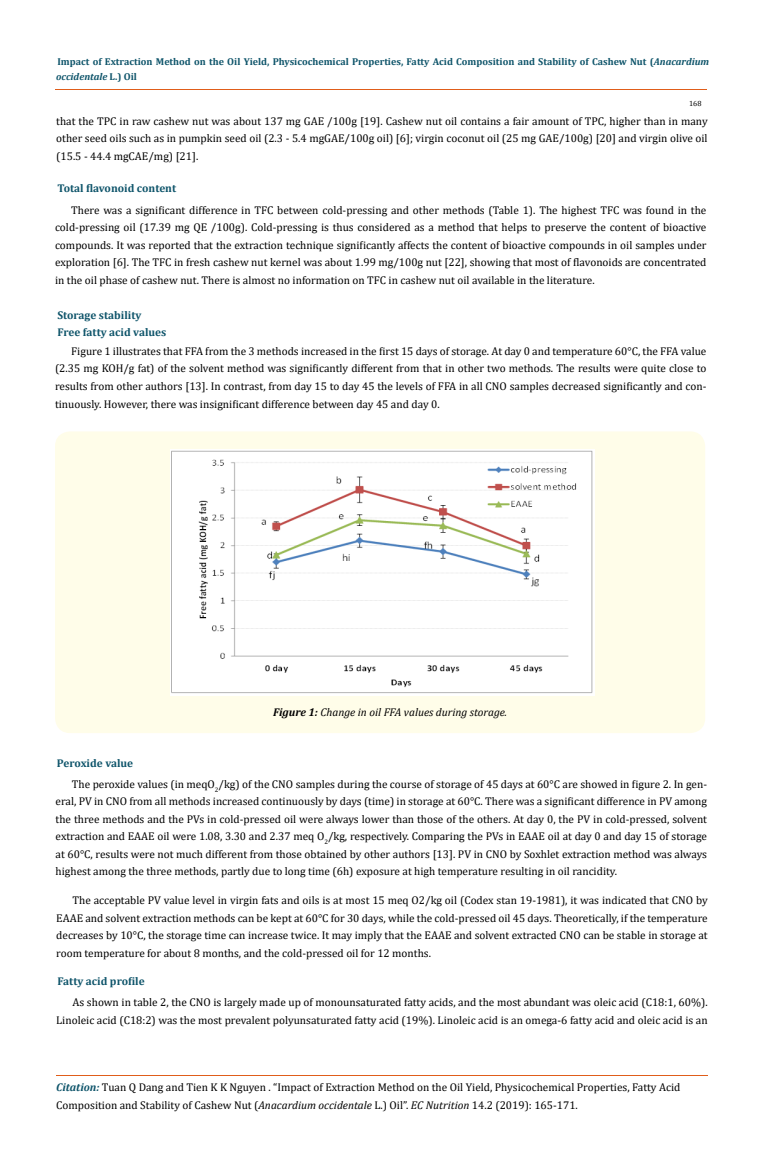
<style>
.page{position:relative;width:764px;height:1172px;background:#fff}
.page>*{position:absolute;margin:0;border:0;box-sizing:border-box;transform-origin:0 0}
.t1{font:11.25px/17.5px "Cambria";color:#000;text-align:justify}
.t2{font:700 11.25px/16.6px "Cambria";color:#0e546a}
.t3{font:italic 11.25px "Cambria";color:#000}
.t4{font:700 10px/15px "Cambria";color:#0e546a}
.t5{font:7.5px "Cambria";color:#000}
.s1{font-style:italic}
.s2{font-weight:700}
.s3{font-weight:700;font-style:italic;color:#0e546a}
</style>
<div class="page">
<hr style="left:55px;top:89px;width:652px;height:1px;background:#e05d1a">
<hr style="left:56px;top:1074px;width:651px;height:1px;background:#e05d1a">
<div style="left:55px;top:431px;width:650px;height:302px;background:#fffde9;border-radius:15px"></div>
<img style="left:170px;top:449px;width:424px;height:246px">
<p class="t4" style="left:56px;top:54px;width:654px">Impact of Extraction Method on the Oil Yield, Physicochemical Properties, Fatty Acid Composition and Stability of Cashew Nut (<span class="s1">Anacardium occidentale</span> L.) Oil</p>
<p class="t5" style="left:689px;top:99px;width:14px">168</p>
<p class="t1" style="left:56px;top:112px;width:653px">that the TPC in raw cashew nut was about 137 mg GAE /100g [19]. Cashew nut oil contains a fair amount of TPC, higher than in many other seed oils such as in pumpkin seed oil (2.3 - 5.4 mgGAE/100g oil) [6]; virgin coconut oil (25 mg GAE/100g) [20] and virgin olive oil (15.5 - 44.4 mgCAE/mg) [21].</p>
<p class="t2" style="left:57px;top:179px;width:120px">Total flavonoid content</p>
<p class="t1" style="left:55px;top:201px;width:653px;text-indent:16px">There was a significant difference in TFC between cold-pressing and other methods (Table 1). The highest TFC was found in the cold-pressing oil (17.39 mg QE /100g). Cold-pressing is thus considered as a method that helps to preserve the content of bioactive compounds. It was reported that the extraction technique significantly affects the content of bioactive compounds in oil samples under exploration [6]. The TFC in fresh cashew nut kernel was about 1.99 mg/100g nut [22], showing that most of flavonoids are concentrated in the oil phase of cashew nut. There is almost no information on TFC in cashew nut oil available in the literature.</p>
<p class="t2" style="left:57px;top:307px;width:110px">Storage stability<br>Free fatty acid values</p>
<p class="t1" style="left:55px;top:342px;width:653px;text-indent:16px">Figure 1 illustrates that FFA from the 3 methods increased in the first 15 days of storage. At day 0 and temperature 60°C, the FFA value (2.35 mg KOH/g fat) of the solvent method was significantly different from that in other two methods. The results were quite close to results from other authors [13]. In contrast, from day 15 to day 45 the levels of FFA in all CNO samples decreased significantly and con&shy;tinuously. However, there was insignificant difference between day 45 and day 0.</p>
<p class="t2" style="left:57px;top:754px;width:78px">Peroxide value</p>
<p class="t3" style="left:273px;top:704px;width:236px"><span class="s2">Figure 1:</span> Change in oil FFA values during storage.</p>
<p class="t1" style="left:56px;top:775px;width:653px;text-indent:16px">The peroxide values (in meqO<sub>2</sub>/kg) of the CNO samples during the course of storage of 45 days at 60°C are showed in figure 2. In gen&shy;eral, PV in CNO from all methods increased continuously by days (time) in storage at 60°C. There was a significant difference in PV among the three methods and the PVs in cold-pressed oil were always lower than those of the others. At day 0, the PV in cold-pressed, solvent extraction and EAAE oil were 1.08, 3.30 and 2.37 meq O<sub>2</sub>/kg, respectively. Comparing the PVs in EAAE oil at day 0 and day 15 of storage at 60°C, results were not much different from those obtained by other authors [13]. PV in CNO by Soxhlet extraction method was always highest among the three methods, partly due to long time (6h) exposure at high temperature resulting in oil rancidity.</p>
<p class="t1" style="left:56px;top:891px;width:653px;text-indent:16px">The acceptable PV value level in virgin fats and oils is at most 15 meq O2/kg oil (Codex stan 19-1981), it was indicated that CNO by EAAE and solvent extraction methods can be kept at 60°C for 30 days, while the cold-pressed oil 45 days. Theoretically, if the temperature decreases by 10°C, the storage time can increase twice. It may imply that the EAAE and solvent extracted CNO can be stable in storage at room temperature for about 8 months, and the cold-pressed oil for 12 months.</p>
<p class="t1" style="left:56px;top:993px;width:653px;text-align:right">As shown in table 2, the CNO is largely made up of monounsaturated fatty acids, and the most abundant was oleic acid (C18:1, 60%).<br>Linoleic acid (C18:2) was the most prevalent polyunsaturated fatty acid (19%). Linoleic acid is an omega-6 fatty acid and oleic acid is an</p>
<p class="t2" style="left:58px;top:972px;width:89px">Fatty acid profile</p>
<p class="t1" style="left:56px;top:1078px;width:625px"><span class="s3">Citation:</span> Tuan Q Dang and Tien K K Nguyen . “Impact of Extraction Method on the Oil Yield, Physicochemical Properties, Fatty Acid<br>Composition and Stability of Cashew Nut (<span class="s1">Anacardium occidentale</span> L.) Oil”. <span class="s1">EC Nutrition</span> 14.2 (2019): 165-171.</p>
</div>
